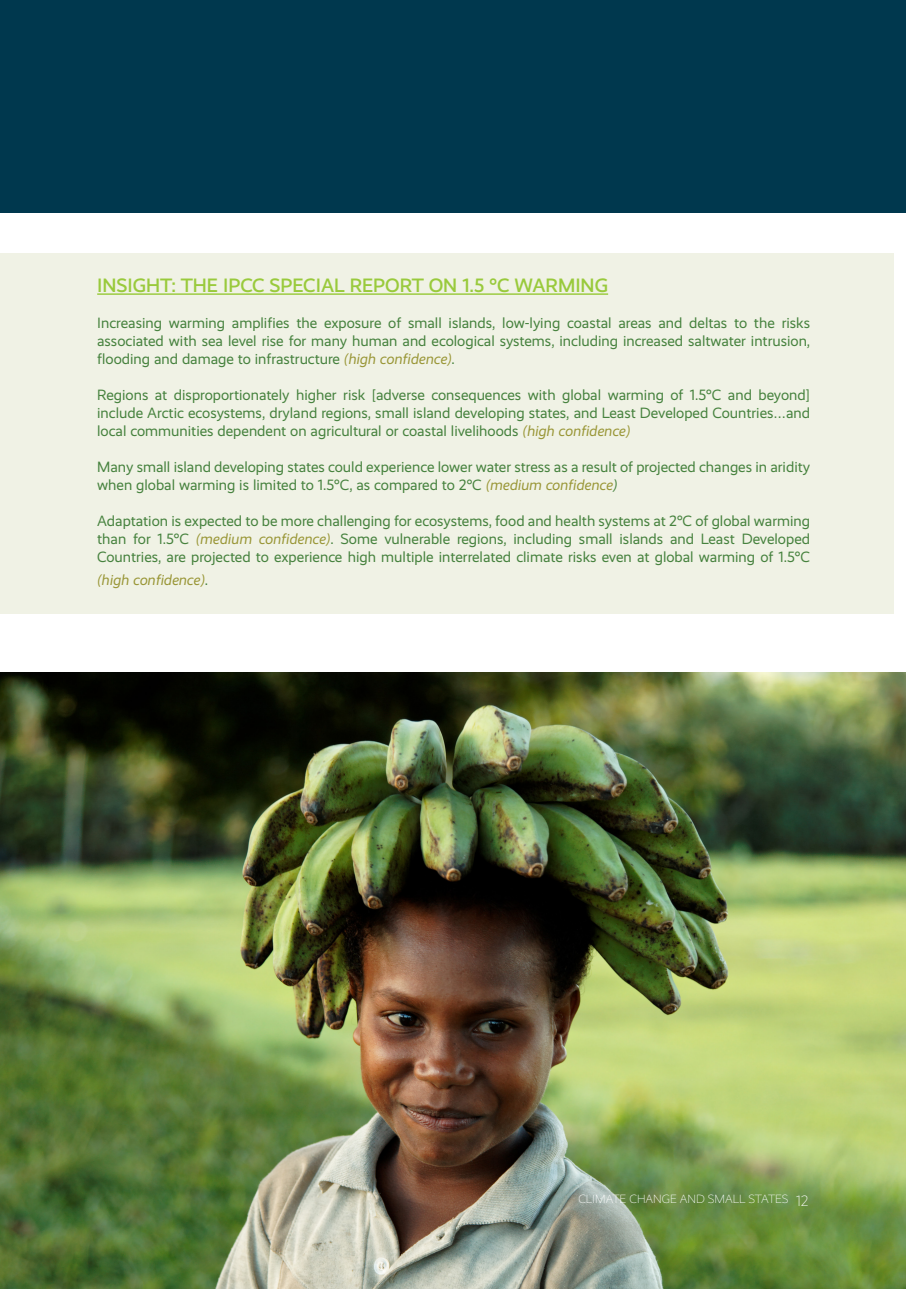
<style>
.page{position:relative;width:906px;height:1289px;background:#fff}
.page>*{position:absolute;margin:0;border:0;box-sizing:border-box;transform-origin:0 0}
.t1{font:500 19.5px "Realist";color:#99ca3c}
.t2{font:15px/18px "Realist";color:#46823e;text-align:justify}
.t3{font:italic 15px "Realist";color:#999636}
.t4{font:300 12px "Realist";color:#fff}
.s1{font-style:italic;color:#999636}
.s2{font-style:italic}
.s3{font-style:normal;color:#46823e}
.s4{font-size:15px}
</style>
<div class="page">
<img style="left:0;top:672px;width:906px;height:616px">
<div style="left:0;top:0;width:893px;height:213px;background:#00384e"></div>
<div style="left:0;top:253px;width:893px;height:360px;background:#f0f2e5"></div>
<hr style="left:97px;top:293px;width:511px;height:2px;background:#99ca3c">
<p class="t1" style="left:97px;top:274px;width:512px">INSIGHT: THE IPCC SPECIAL REPORT ON 1.5 °C WARMING</p>
<p class="t2" style="left:97px;top:313px;width:714px">Increasing warming amplifies the exposure of small islands, low-lying coastal areas and deltas to the risks associated with sea level rise for many human and ecological systems, including increased saltwater intrusion, flooding and damage to infrastructure <span class="s1">(high confidence)</span>.</p>
<p class="t2" style="left:97px;top:385px;width:714px">Regions at disproportionately higher risk [adverse consequences with global warming of 1.5°C and beyond] include Arctic ecosystems, dryland regions, small island developing states, and Least Developed Countries…and local communities dependent on agricultural or coastal livelihoods <span class="s1">(high confidence)</span></p>
<p class="t2" style="left:97px;top:457px;width:714px">Many small island developing states could experience lower water stress as a result of projected changes in aridity when global warming is limited to 1.5°C, as compared to 2°C <span class="s1">(medium confidence</span><span class="s2">)</span></p>
<p class="t2" style="left:97px;top:511px;width:714px">Adaptation is expected to be more challenging for ecosystems, food and health systems at 2°C of global warming than for 1.5°C <span class="s1">(medium confidence)</span>. Some vulnerable regions, including small islands and Least Developed Countries, are projected to experience high multiple interrelated climate risks even at global warming of 1.5°C</p>
<p class="t3" style="left:97px;top:571px;width:112px">(high confidence)<span class="s3">.</span></p>
<p class="t4" style="left:578px;top:1192px;width:232px">CLIMATE CHANGE AND SMALL STATES <span class="s4">12</span></p>
</div>
